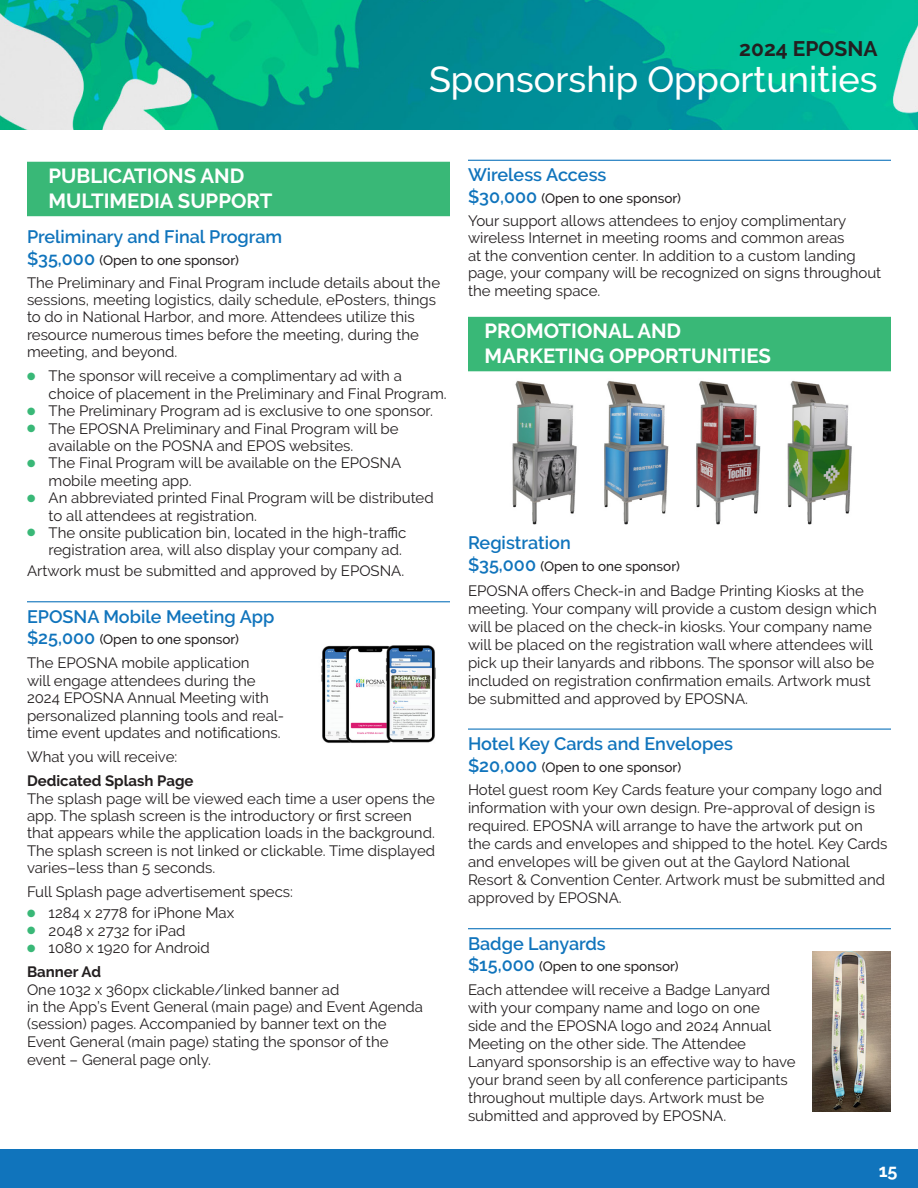
<style>
.page{position:relative;width:918px;height:1188px;background:#fff}
.page>*{position:absolute;margin:0;border:0;box-sizing:border-box;transform-origin:0 0}
.t1{font:500 36px "Raleway";color:#fff}
.t2{font:700 21px "Raleway";color:#231f20}
.green_bars_new{font:700 20.4px "Raleway";color:#fff}
.subs_rule_above{font:600 18px "Raleway";color:#1074bc}
.subs_blue{font:600 18px "Raleway";color:#1074bc}
.t3{font:700 18px "Raleway";color:#fff}
.body{font:15px/18px "Raleway";color:#231f20}
.body-2{font:700 15px "Raleway";color:#231f20}
.subs_blue-2{font:500 13.5px "Raleway";color:#231f20}
.s1{font-weight:600;font-size:18px;color:#1074bc}
.s2{color:#39b877}
</style>
<div class="page">
<img style="left:0;top:0;width:918px;height:130px">
<div style="left:0;top:1149px;width:918px;height:39px;background:#1074bc"></div>
<div style="left:27px;top:162px;width:423px;height:30px;background:#39b877"></div>
<div style="left:27px;top:186px;width:423px;height:30px;background:#39b877"></div>
<hr style="left:27px;top:601px;width:423px;height:1px;background:#1074bc">
<hr style="left:468px;top:160px;width:423px;height:1px;background:#1074bc">
<div style="left:468px;top:317px;width:423px;height:30px;background:#39b877"></div>
<div style="left:468px;top:341px;width:423px;height:30px;background:#39b877"></div>
<hr style="left:468px;top:729px;width:423px;height:1px;background:#1074bc">
<hr style="left:468px;top:928px;width:423px;height:1px;background:#1074bc">
<img style="left:812px;top:951px;width:79px;height:160px">
<img style="left:321px;top:645px;width:115px;height:98px">
<img style="left:512px;top:381px;width:340px;height:144px">
<p class="t2" style="left:739px;top:37px;width:140px">2024 EPOSNA</p>
<p class="t1" style="left:429px;top:59px;width:450px">Sponsorship Opportunities</p>
<p class="green_bars_new" style="left:49px;top:165px;width:197px">PUBLICATIONS AND</p>
<p class="green_bars_new" style="left:49px;top:189px;width:225px">MULTIMEDIA SUPPORT</p>
<p class="subs_blue" style="left:27px;top:226px;width:257px">Preliminary and Final Program</p>
<p class="subs_blue-2" style="left:27px;top:252px;width:213px"><span class="s1">$35,000</span> (Open to one sponsor)</p>
<p class="body" style="left:27px;top:274px;width:415px;line-height:17.4px">The Preliminary and Final Program include details about the sessions, meeting logistics, daily schedule, ePosters, things to do in National Harbor, and more. Attendees utilize this resource numerous times before the meeting, during the meeting, and beyond.</p>
<p class="body" style="left:49px;top:367px;width:400px;line-height:17.4px;text-indent:-22px"><span class="s2">●</span> The sponsor will receive a complimentary ad with a choice of placement in the Preliminary and Final Program.</p>
<p class="body" style="left:27px;top:402px;width:408px"><span class="s2">●</span> The Preliminary Program ad is exclusive to one sponsor.</p>
<p class="body" style="left:49px;top:420px;width:352px;line-height:17.4px;text-indent:-22px"><span class="s2">●</span> The EPOSNA Preliminary and Final Program will be available on the POSNA and EPOS websites.</p>
<p class="body" style="left:49px;top:454px;width:354px;line-height:17.4px;text-indent:-22px"><span class="s2">●</span> The Final Program will be available on the EPOSNA mobile meeting app.</p>
<p class="body" style="left:49px;top:489px;width:387px;line-height:17.4px;text-indent:-22px"><span class="s2">●</span> An abbreviated printed Final Program will be distributed to all attendees at registration.</p>
<p class="body" style="left:49px;top:524px;width:359px;line-height:17.4px;text-indent:-22px"><span class="s2">●</span> The onsite publication bin, located in the high-traffic registration area, will also display your company ad.</p>
<p class="body" style="left:27px;top:562px;width:379px">Artwork must be submitted and approved by EPOSNA.</p>
<p class="subs_rule_above" style="left:27px;top:606px;width:249px">EPOSNA Mobile Meeting App</p>
<p class="subs_blue-2" style="left:27px;top:632px;width:214px"><span class="s1">$25,000</span> (Open to one sponsor)</p>
<p class="body" style="left:27px;top:654px;width:259px;line-height:17.4px">The EPOSNA mobile application<br>will engage attendees during the 2024 EPOSNA Annual Meeting with personalized planning tools and real&shy;time event updates and notifications.</p>
<p class="body" style="left:27px;top:748px;width:152px">What you will receive:</p>
<p class="body-2" style="left:27px;top:772px;width:168px">Dedicated Splash Page</p>
<p class="body" style="left:27px;top:790px;width:410px;line-height:17.4px">The splash page will be viewed each time a user opens the app. The splash screen is the introductory or first screen that appears while the application loads in the background.<br>The splash screen is not linked or clickable. Time displayed varies–less than 5 seconds.</p>
<p class="body" style="left:27px;top:883px;width:268px">Full Splash page advertisement specs:</p>
<p class="body" style="left:27px;top:904px;width:209px"><span class="s2">●</span> 1284 x 2778 for iPhone Max</p>
<p class="body" style="left:27px;top:921px;width:160px"><span class="s2">●</span> 2048 x 2732 for iPad</p>
<p class="body" style="left:27px;top:939px;width:184px"><span class="s2">●</span> 1080 x 1920 for Android</p>
<p class="body-2" style="left:27px;top:963px;width:76px">Banner Ad</p>
<p class="body" style="left:27px;top:980px;width:314px">One 1032 x 360px clickable/linked banner ad</p>
<p class="body" style="left:27px;top:998px;width:398px">in the App’s Event General (main page) and Event Agenda</p>
<p class="body" style="left:27px;top:1015px;width:361px">(session) pages. Accompanied by banner text on the</p>
<p class="body" style="left:27px;top:1033px;width:363px">Event General (main page) stating the sponsor of the</p>
<p class="body" style="left:27px;top:1051px;width:186px">event – General page only.</p>
<p class="subs_rule_above" style="left:468px;top:164px;width:140px">Wireless Access</p>
<p class="subs_blue-2" style="left:468px;top:190px;width:214px"><span class="s1">$30,000</span> (Open to one sponsor)</p>
<p class="body" style="left:468px;top:212px;width:380px;line-height:17.4px">Your support allows attendees to enjoy complimentary wireless Internet in meeting rooms and common areas</p>
<p class="body" style="left:468px;top:246px;width:415px">at the convention center. In addition to a custom landing page, your company will be recognized on signs throughout the meeting space.</p>
<p class="green_bars_new" style="left:485px;top:320px;width:198px">PROMOTIONAL AND</p>
<p class="green_bars_new" style="left:485px;top:344px;width:288px">MARKETING OPPORTUNITIES</p>
<p class="subs_blue" style="left:468px;top:533px;width:104px">Registration</p>
<p class="subs_blue-2" style="left:468px;top:558px;width:213px"><span class="s1">$35,000</span> (Open to one sponsor)</p>
<p class="body" style="left:468px;top:581px;width:410px">EPOSNA offers Check-in and Badge Printing Kiosks at the meeting. Your company will provide a custom design which will be placed on the check-in kiosks. Your company name will be placed on the registration wall where attendees will pick up their lanyards and ribbons. The sponsor will also be included on registration confirmation emails. Artwork must be submitted and approved by EPOSNA.</p>
<p class="subs_rule_above" style="left:468px;top:733px;width:267px">Hotel Key Cards and Envelopes</p>
<p class="subs_blue-2" style="left:468px;top:759px;width:215px"><span class="s1">$20,000</span> (Open to one sponsor)</p>
<p class="body" style="left:468px;top:781px;width:421px">Hotel guest room Key Cards feature your company logo and information with your own design. Pre-approval of design is required. EPOSNA will arrange to have the artwork put on the cards and envelopes and shipped to the hotel. Key Cards and envelopes will be given out at the Gaylord National Resort &amp; Convention Center. Artwork must be submitted and approved by EPOSNA.</p>
<p class="subs_rule_above" style="left:468px;top:933px;width:139px">Badge Lanyards</p>
<p class="subs_blue-2" style="left:468px;top:959px;width:212px"><span class="s1">$15,000</span> (Open to one sponsor)</p>
<p class="body" style="left:468px;top:980px;width:329px">Each attendee will receive a Badge Lanyard with your company name and logo on one<br>side and the EPOSNA logo and 2024 Annual Meeting on the other side. The Attendee Lanyard sponsorship is an effective way to have your brand seen by all conference participants throughout multiple days. Artwork must be submitted and approved by EPOSNA.</p>
<p class="t3" style="left:879px;top:1160px;width:20px">15</p>
</div>
